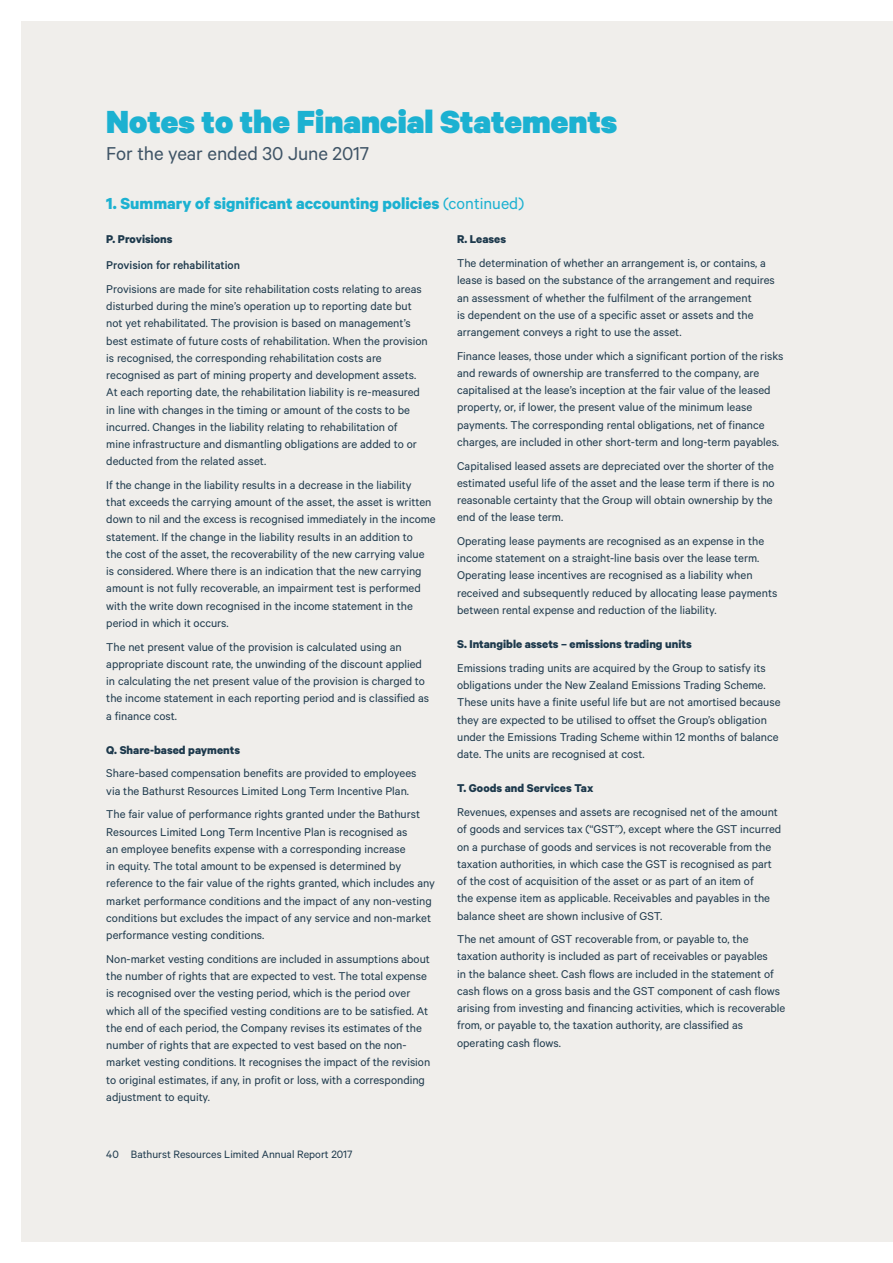
<style>
.page{position:relative;width:893px;height:1263px;background:#fff}
.page>*{position:absolute;margin:0;border:0;box-sizing:border-box;transform-origin:0 0}
.t1{font:900 36px "Calibre";color:#1cb1d1}
.t2{font:21px "Calibre";letter-spacing:-.005em;color:#3f5466}
.t3{font:700 18px "Calibre";color:#1cb1d1}
.t4{font:12.75px/17.2px "Calibre";color:#1d394c}
.t5{font:700 12.75px "Calibre";color:#1d394c}
.t6{font:500 12.75px "Calibre";color:#1d394c}
.t7{font:12px "Calibre";color:#1d394c}
.s1{font-weight:400}
</style>
<div class="page">
<div style="left:21px;top:21px;width:872px;height:1221px;background:#f0eeeb"></div>
<h1 class="t1" style="left:106px;top:99px;width:513px">Notes to the Financial Statements</h1>
<h2 class="t2" style="left:106px;top:142px;width:264px">For the year ended 30 June 2017</h2>
<h3 class="t3" style="left:106px;top:192px;width:419px">1. Summary of significant accounting policies <span class="s1">(continued)</span></h3>
<p class="t5" style="left:106px;top:232px;width:68px">P. Provisions</p>
<p class="t6" style="left:106px;top:258px;width:135px">Provision for rehabilitation</p>
<p class="t4" style="left:106px;top:280px;width:323px">Provisions are made for site rehabilitation costs relating to areas disturbed during the mine’s operation up to reporting date but not yet rehabilitated. The provision is based on management’s best estimate of future costs of rehabilitation. When the provision is recognised, the corresponding rehabilitation costs are recognised as part of mining property and development assets.<br>At each reporting date, the rehabilitation liability is re-measured in line with changes in the timing or amount of the costs to be incurred. Changes in the liability relating to rehabilitation of<br>mine infrastructure and dismantling obligations are added to or deducted from the related asset.</p>
<p class="t4" style="left:106px;top:476px;width:331px">If the change in the liability results in a decrease in the liability<br>that exceeds the carrying amount of the asset, the asset is written down to nil and the excess is recognised immediately in the income statement. If the change in the liability results in an addition to<br>the cost of the asset, the recoverability of the new carrying value<br>is considered. Where there is an indication that the new carrying amount is not fully recoverable, an impairment test is performed with the write down recognised in the income statement in the period in which it occurs.</p>
<p class="t4" style="left:106px;top:637px;width:324px">The net present value of the provision is calculated using an appropriate discount rate, the unwinding of the discount applied in calculating the net present value of the provision is charged to the income statement in each reporting period and is classified as a finance cost.</p>
<p class="t5" style="left:106px;top:742px;width:135px">Q. Share-based payments</p>
<p class="t4" style="left:106px;top:764px;width:312px">Share-based compensation benefits are provided to employees via the Bathurst Resources Limited Long Term Incentive Plan.</p>
<p class="t4" style="left:106px;top:805px;width:330px">The fair value of performance rights granted under the Bathurst Resources Limited Long Term Incentive Plan is recognised as<br>an employee benefits expense with a corresponding increase<br>in equity. The total amount to be expensed is determined by reference to the fair value of the rights granted, which includes any market performance conditions and the impact of any non-vesting conditions but excludes the impact of any service and non-market performance vesting conditions.</p>
<p class="t4" style="left:106px;top:950px;width:325px">Non-market vesting conditions are included in assumptions about the number of rights that are expected to vest. The total expense is recognised over the vesting period, which is the period over which all of the specified vesting conditions are to be satisfied. At the end of each period, the Company revises its estimates of the number of rights that are expected to vest based on the non&shy;market vesting conditions. It recognises the impact of the revision to original estimates, if any, in profit or loss, with a corresponding adjustment to equity.</p>
<p class="t5" style="left:457px;top:232px;width:50px">R. Leases</p>
<p class="t4" style="left:457px;top:254px;width:319px">The determination of whether an arrangement is, or contains, a lease is based on the substance of the arrangement and requires an assessment of whether the fulfilment of the arrangement<br>is dependent on the use of a specific asset or assets and the arrangement conveys a right to use the asset.</p>
<p class="t4" style="left:457px;top:347px;width:328px">Finance leases, those under which a significant portion of the risks and rewards of ownership are transferred to the company, are capitalised at the lease’s inception at the fair value of the leased property, or, if lower, the present value of the minimum lease payments. The corresponding rental obligations, net of finance charges, are included in other short-term and long-term payables.</p>
<p class="t4" style="left:457px;top:456px;width:319px">Capitalised leased assets are depreciated over the shorter of the estimated useful life of the asset and the lease term if there is no reasonable certainty that the Group will obtain ownership by the end of the lease term.</p>
<p class="t4" style="left:457px;top:532px;width:322px">Operating lease payments are recognised as an expense in the income statement on a straight-line basis over the lease term.<br>Operating lease incentives are recognised as a liability when received and subsequently reduced by allocating lease payments between rental expense and reduction of the liability.</p>
<p class="t5" style="left:457px;top:636px;width:236px">S. Intangible assets – emissions trading units</p>
<p class="t4" style="left:457px;top:659px;width:325px">Emissions trading units are acquired by the Group to satisfy its obligations under the New Zealand Emissions Trading Scheme.<br>These units have a finite useful life but are not amortised because they are expected to be utilised to offset the Group’s obligation under the Emissions Trading Scheme within 12 months of balance date. The units are recognised at cost.</p>
<p class="t5" style="left:457px;top:781px;width:138px">T. Goods and Services Tax</p>
<p class="t4" style="left:457px;top:803px;width:326px">Revenues, expenses and assets are recognised net of the amount of goods and services tax (“GST”), except where the GST incurred on a purchase of goods and services is not recoverable from the taxation authorities, in which case the GST is recognised as part of the cost of acquisition of the asset or as part of an item of<br>the expense item as applicable. Receivables and payables in the balance sheet are shown inclusive of GST.</p>
<p class="t4" style="left:457px;top:930px;width:330px">The net amount of GST recoverable from, or payable to, the taxation authority is included as part of receivables or payables<br>in the balance sheet. Cash flows are included in the statement of cash flows on a gross basis and the GST component of cash flows arising from investing and financing activities, which is recoverable from, or payable to, the taxation authority, are classified as operating cash flows.</p>
<p class="t7" style="left:106px;top:1147px;width:248px">40 Bathurst Resources Limited Annual Report 2017</p>
</div>
